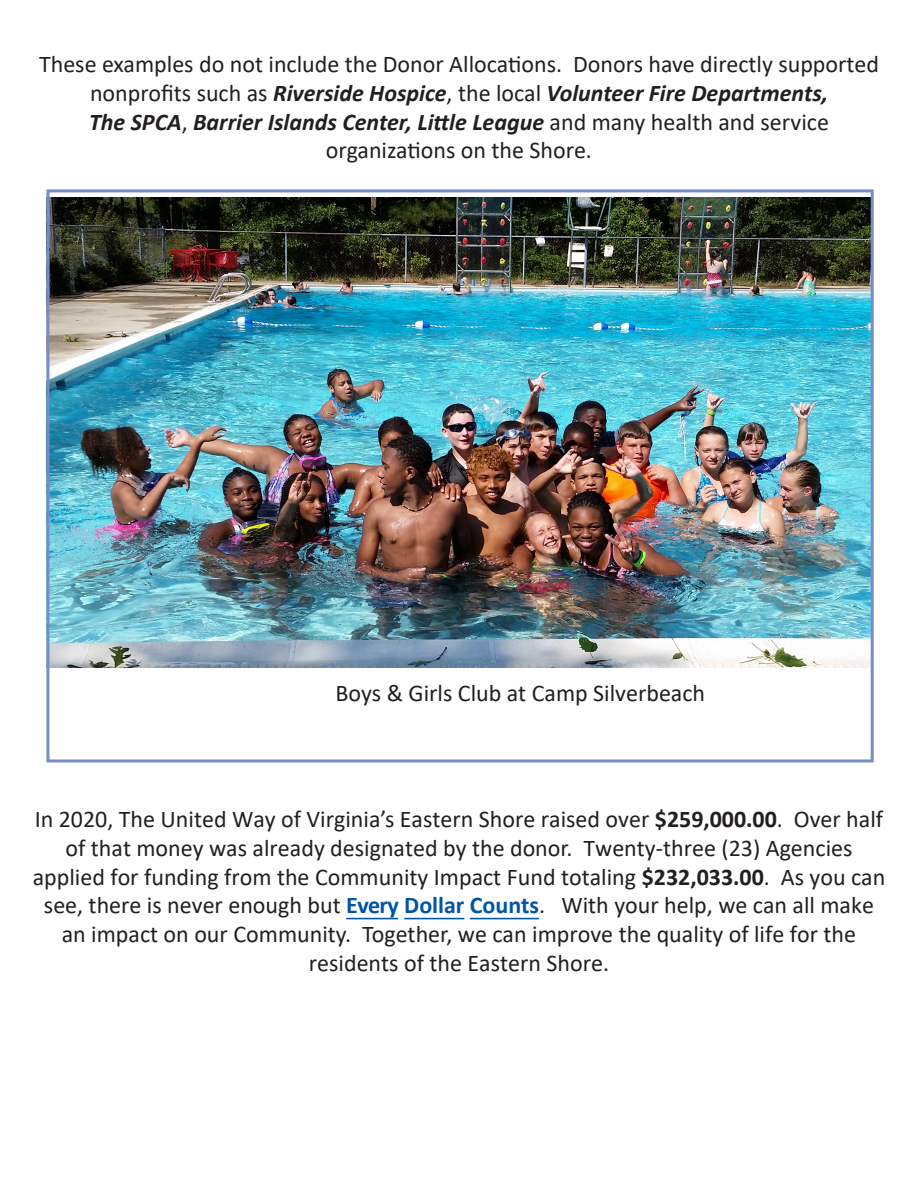
<style>
.page{position:relative;width:918px;height:1188px;background:#fff}
.page>*{position:absolute;margin:0;border:0;box-sizing:border-box;transform-origin:0 0}
.t1{font:24px/28.8px "Calibri";color:#231f20;text-align:center}
.t2{font:italic 700 24px "Calibri";color:#231f20}
.t3{font:24px "Calibri";color:#221e1f}
.s1{font-weight:700;font-style:italic}
.s2{font-weight:400;font-style:normal}
.s3{font-weight:700}
.s4{font-weight:700;color:#0155a7}
</style>
<div class="page">
<img style="left:50px;top:198px;width:820px;height:469px">
<div style="left:46px;top:189px;width:828px;height:573px;border:3px solid #788dc7"></div>
<hr style="left:346px;top:918px;width:52px;height:1px;background:#0155a7">
<hr style="left:404px;top:918px;width:60px;height:1px;background:#0155a7">
<hr style="left:470px;top:918px;width:69px;height:1px;background:#0155a7">
<p class="t1" style="left:39px;top:49px;width:841px">These examples do not include the Donor Allocations. Donors have directly supported nonprofits such as <span class="s1">Riverside Hospice</span>, the local <span class="s1">Volunteer Fire Departments,</span></p>
<p class="t2" style="left:89px;top:105px;width:741px">The SPCA<span class="s2">,</span> Barrier Islands Center, Little League <span class="s2">and many health and service</span></p>
<p class="t1" style="left:326px;top:135px;width:268px">organizations on the Shore.</p>
<p class="t3" style="left:335px;top:677px;width:371px">Boys &amp; Girls Club at Camp Silverbeach</p>
<p class="t1" style="left:33px;top:804px;width:854px">In 2020, The United Way of Virginia’s Eastern Shore raised over <span class="s3">$259,000.00</span>. Over half of that money was already designated by the donor. Twenty-three (23) Agencies applied for funding from the Community Impact Fund totaling <span class="s3">$232,033.00</span>. As you can see, there is never enough but <span class="s4">Every Dollar Counts</span>. With your help, we can all make an impact on our Community. Together, we can improve the quality of life for the residents of the Eastern Shore.</p>
</div>
